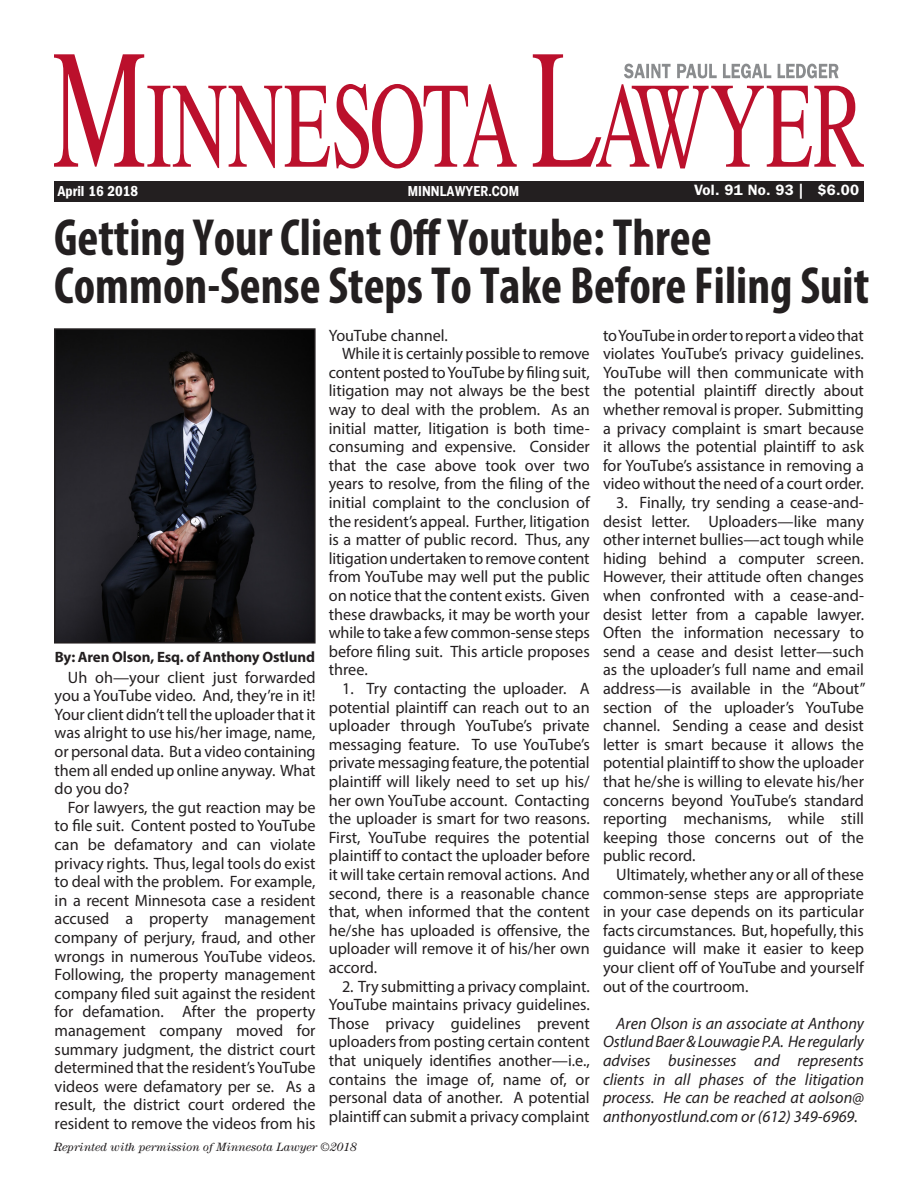
<style>
.page{position:relative;width:918px;height:1188px;background:#fff}
.page>*{position:absolute;margin:0;border:0;box-sizing:border-box;transform-origin:0 0}
.t1{font:700 condensed 52.5px/48px "Myriad Pro";color:#231f20;scale:.95 1}
.Sponsor-copy{font:16.5px/18.6px "Myriad Pro";color:#231f20;text-align:justify}
.Sponsor-copy-2{font:italic 16.5px/18.6px "Myriad Pro";color:#231f20;text-align:justify}
.Sponsor-copy-3{font:700 15px "Myriad Pro";letter-spacing:-.01em;color:#231f20}
.t2{font:600 15px "ITC Franklin Gothic Std";letter-spacing:.015em;color:#fff}
.t3{font:15px "ITC Franklin Gothic Std Dm Cd";color:#fff}
.t4{font:700 13.5px "Benton Sans Cond";color:#fff}
.t5{font:italic 12px "Century Std";color:#231f20}
</style>
<div class="page">
<svg style="left:54px;top:54px;width:463px;height:114px"></svg>
<svg style="left:533px;top:54px;width:331px;height:114px"></svg>
<div style="left:54px;top:181px;width:810px;height:20px;background:#231f20"></div>
<img style="left:57px;top:331px;width:256px;height:310px">
<div style="left:54px;top:328px;width:262px;height:316px;border:2px solid #231f20"></div>
<p class="t3" style="left:58px;top:183px;width:82px">April 16 2018</p>
<p class="t4" style="left:408px;top:183px;width:113px">MINNLAWYER.COM</p>
<p class="t2" style="left:694px;top:181px;width:166px">Vol. 91 No. 93 | $6.00</p>
<p class="t1" style="left:54px;top:212px;width:860px">Getting Your Client Off Youtube: Three<br>Common-Sense Steps To Take Before Filing Suit</p>
<p class="Sponsor-copy-3" style="left:55px;top:648px;width:262px">By: Aren Olson, Esq. of Anthony Ostlund</p>
<p class="Sponsor-copy" style="left:55px;top:668px;width:263px;text-indent:13px">Uh oh—your client just forwarded you a YouTube video. And, they’re in it!<br>Your client didn’t tell the uploader that it was alright to use his/her image, name, or personal data. But a video containing them all ended up online anyway. What do you do?</p>
<p class="Sponsor-copy" style="left:55px;top:798px;width:262px;text-indent:13px">For lawyers, the gut reaction may be to file suit. Content posted to YouTube can be defamatory and can violate privacy rights. Thus, legal tools do exist to deal with the problem. For example, in a recent Minnesota case a resident accused a property management company of perjury, fraud, and other wrongs in numerous YouTube videos.<br>Following, the property management company filed suit against the resident for defamation. After the property management company moved for summary judgment, the district court determined that the resident’s YouTube videos were defamatory per se. As a result, the district court ordered the resident to remove the videos from his</p>
<p class="Sponsor-copy" style="left:329px;top:325px;width:121px">YouTube channel.</p>
<p class="Sponsor-copy" style="left:329px;top:344px;width:263px;text-indent:13px">While it is certainly possible to remove content posted to YouTube by filing suit, litigation may not always be the best way to deal with the problem. As an initial matter, litigation is both time&shy;consuming and expensive. Consider that the case above took over two years to resolve, from the filing of the initial complaint to the conclusion of the resident’s appeal. Further, litigation is a matter of public record. Thus, any litigation undertaken to remove content from YouTube may well put the public on notice that the content exists. Given these drawbacks, it may be worth your while to take a few common-sense steps before filing suit. This article proposes three.</p>
<p class="Sponsor-copy" style="left:329px;top:679px;width:262px;text-indent:13px">1. Try contacting the uploader. A potential plaintiff can reach out to an uploader through YouTube’s private messaging feature. To use YouTube’s private messaging feature, the potential plaintiff will likely need to set up his/ her own YouTube account. Contacting the uploader is smart for two reasons.<br>First, YouTube requires the potential plaintiff to contact the uploader before it will take certain removal actions. And second, there is a reasonable chance that, when informed that the content he/she has uploaded is offensive, the uploader will remove it of his/her own accord.</p>
<p class="Sponsor-copy" style="left:329px;top:977px;width:263px;text-indent:13px">2. Try submitting a privacy complaint.<br>YouTube maintains privacy guidelines.<br>Those privacy guidelines prevent uploaders from posting certain content that uniquely identifies another—i.e., contains the image of, name of, or personal data of another. A potential plaintiff can submit a privacy complaint</p>
<p class="t5" style="left:54px;top:1140px;width:304px">Reprinted with permission of Minnesota Lawyer ©2018</p>
<p class="Sponsor-copy" style="left:603px;top:326px;width:262px">to YouTube in order to report a video that violates YouTube’s privacy guidelines.<br>YouTube will then communicate with the potential plaintiff directly about whether removal is proper. Submitting a privacy complaint is smart because it allows the potential plaintiff to ask for YouTube’s assistance in removing a video without the need of a court order.</p>
<p class="Sponsor-copy" style="left:603px;top:493px;width:264px;text-indent:13px">3. Finally, try sending a cease-and&shy;desist letter. Uploaders—like many other internet bullies—act tough while hiding behind a computer screen.<br>However, their attitude often changes when confronted with a cease-and&shy;desist letter from a capable lawyer.<br>Often the information necessary to send a cease and desist letter—such as the uploader’s full name and email address—is available in the “About” section of the uploader’s YouTube channel. Sending a cease and desist letter is smart because it allows the potential plaintiff to show the uploader that he/she is willing to elevate his/her concerns beyond YouTube’s standard reporting mechanisms, while still keeping those concerns out of the public record.</p>
<p class="Sponsor-copy" style="left:603px;top:865px;width:262px;text-indent:13px">Ultimately, whether any or all of these common-sense steps are appropriate in your case depends on its particular facts circumstances. But, hopefully, this guidance will make it easier to keep your client off of YouTube and yourself out of the courtroom.</p>
<p class="Sponsor-copy-2" style="left:603px;top:1014px;width:262px;text-indent:13px">Aren Olson is an associate at Anthony Ostlund Baer &amp; Louwagie P.A. He regularly advises businesses and represents clients in all phases of the litigation process. He can be reached at aolson@ anthonyostlund.com or (612) 349-6969.</p>
</div>
